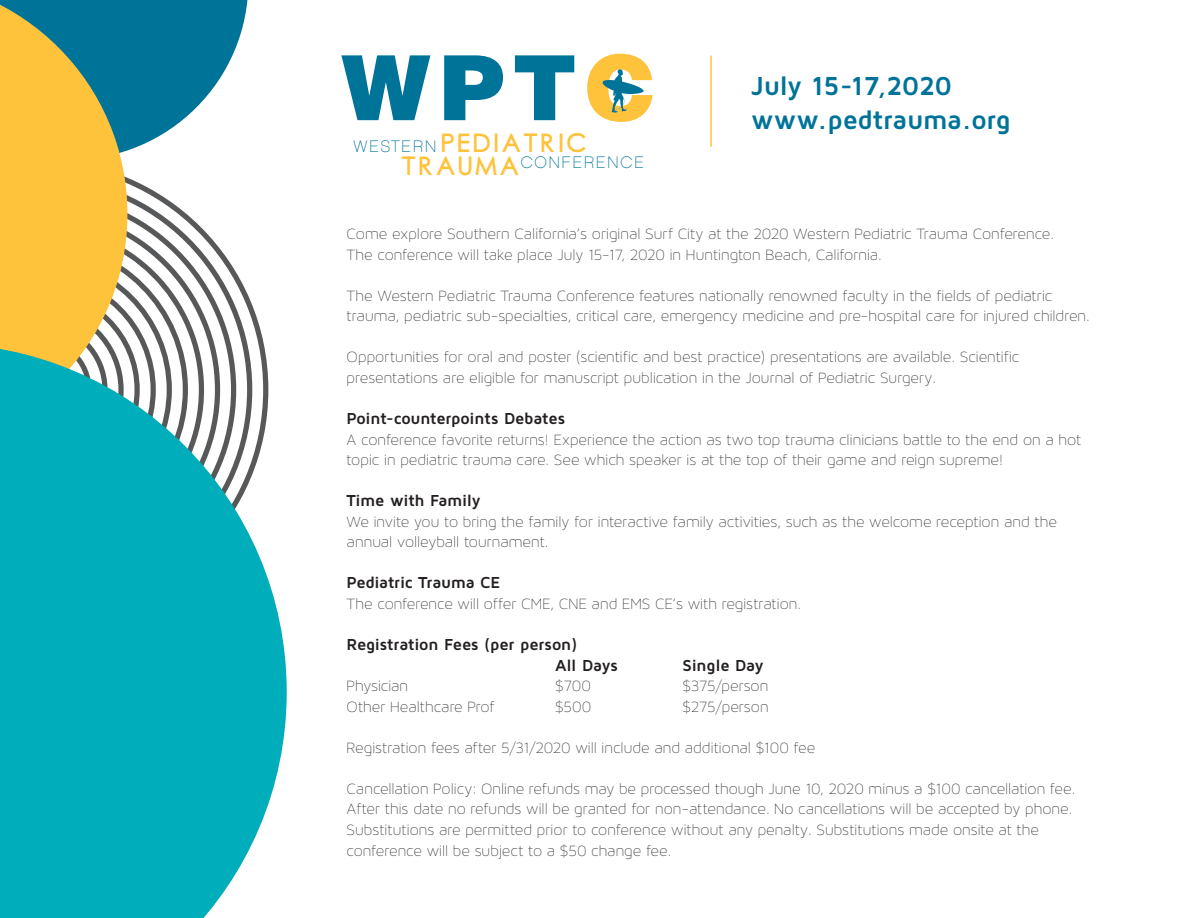
<style>
.page{position:relative;width:1188px;height:918px;background:#fff}
.page>*{position:absolute;margin:0;border:0;box-sizing:border-box;transform-origin:0 0}
.t1{font:900 90px "Helvetica LT Std";color:#007399}
.t2{font:27.3px "Chub Gothic";letter-spacing:.09em;color:#fec23b}
.t3{font:700 27px "Maven Pro";letter-spacing:-.015em;color:#007399}
.t4{font:16.65px "Chalet Paris Nineteen Eighty";letter-spacing:.09em;color:#007399}
.t5{font:16.5px/20.5px "Maven Pro Light 200";color:#231f20}
.t6{font:700 16.5px "Maven Pro";letter-spacing:-.015em;color:#231f20}
.s1{color:#fec23b}
</style>
<div class="page">
<svg style="left:127px;top:177px;width:125px;height:166px"></svg>
<svg style="left:127px;top:192px;width:109px;height:151px"></svg>
<svg style="left:127px;top:208px;width:93px;height:135px"></svg>
<svg style="left:127px;top:224px;width:77px;height:119px"></svg>
<svg style="left:127px;top:240px;width:61px;height:103px"></svg>
<svg style="left:127px;top:256px;width:45px;height:87px"></svg>
<svg style="left:127px;top:272px;width:29px;height:71px"></svg>
<svg style="left:127px;top:0;width:121px;height:151px"></svg>
<svg style="left:0;top:0;width:127px;height:343px;background:#ceb351"></svg>
<svg style="left:0;top:343px;width:287px;height:575px;background:#1db1bc"></svg>
<svg style="left:603px;top:69px;width:41px;height:44px"></svg>
<hr style="left:710px;top:56px;width:2px;height:91px;background:#ffc23b">
<p class="t1" style="left:341px;top:29px;width:316px">WPT<span class="s1">C</span></p>
<p class="t2" style="left:441px;top:127px;width:147px">PEDIATRIC</p>
<p class="t2" style="left:402px;top:149px;width:119px">TRAUMA</p>
<p class="t4" style="left:354px;top:136px;width:84px">WESTERN</p>
<p class="t4" style="left:521px;top:153px;width:125px">CONFERENCE</p>
<p class="t3" style="left:751px;top:68px;width:203px">July 15-17,2020</p>
<p class="t3" style="left:751px;top:103px;width:261px">www.pedtrauma.org</p>
<p class="t5" style="left:347px;top:223px;width:709px">Come explore Southern California’s original Surf City at the 2020 Western Pediatric Trauma Conference.</p>
<p class="t5" style="left:347px;top:244px;width:537px">The conference will take place July 15-17, 2020 in Huntington Beach, California.</p>
<p class="t5" style="left:347px;top:285px;width:745px">The Western Pediatric Trauma Conference features nationally renowned faculty in the fields of pediatric trauma, pediatric sub-specialties, critical care, emergency medicine and pre-hospital care for injured children.</p>
<p class="t5" style="left:347px;top:347px;width:674px">Opportunities for oral and poster (scientific and best practice) presentations are available. Scientific presentations are eligible for manuscript publication in the Journal of Pediatric Surgery.</p>
<p class="t6" style="left:347px;top:408px;width:220px">Point-counterpoints Debates</p>
<p class="t5" style="left:347px;top:429px;width:736px">A conference favorite returns! Experience the action as two top trauma clinicians battle to the end on a hot topic in pediatric trauma care. See which speaker is at the top of their game and reign supreme!</p>
<p class="t6" style="left:347px;top:490px;width:136px">Time with Family</p>
<p class="t5" style="left:347px;top:511px;width:712px">We invite you to bring the family for interactive family activities, such as the welcome reception and the annual volleyball tournament.</p>
<p class="t6" style="left:347px;top:572px;width:155px">Pediatric Trauma CE</p>
<p class="t5" style="left:347px;top:593px;width:456px">The conference will offer CME, CNE and EMS CE’s with registration.</p>
<p class="t6" style="left:347px;top:634px;width:232px">Registration Fees (per person)</p>
<p class="t6" style="left:555px;top:655px;width:64px">All Days</p>
<p class="t6" style="left:683px;top:655px;width:83px">Single Day</p>
<p class="t5" style="left:347px;top:676px;width:63px">Physician</p>
<p class="t5" style="left:555px;top:676px;width:37px">$700</p>
<p class="t5" style="left:683px;top:676px;width:87px">$375/person</p>
<p class="t5" style="left:347px;top:696px;width:149px">Other Healthcare Prof</p>
<p class="t5" style="left:555px;top:696px;width:38px">$500</p>
<p class="t5" style="left:683px;top:696px;width:88px">$275/person</p>
<p class="t5" style="left:347px;top:737px;width:470px">Registration fees after 5/31/2020 will include and additional $100 fee</p>
<p class="t5" style="left:347px;top:778px;width:730px">Cancellation Policy: Online refunds may be processed though June 10, 2020 minus a $100 cancellation fee.<br>After this date no refunds will be granted for non-attendance. No cancellations will be accepted by phone.<br>Substitutions are permitted prior to conference without any penalty. Substitutions made onsite at the conference will be subject to a $50 change fee.</p>
</div>
